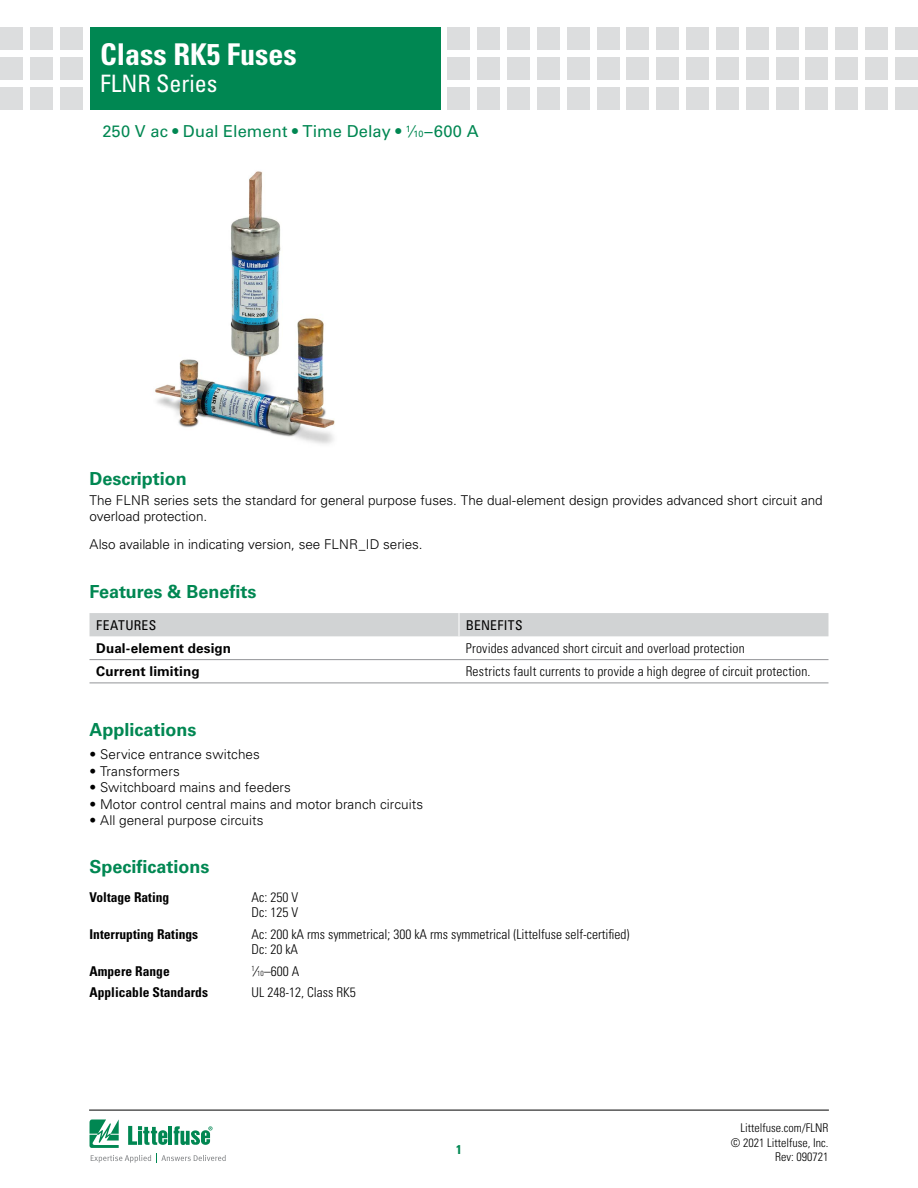
<style>
.page{position:relative;width:918px;height:1188px;background:#fff}
.page>*{position:absolute;margin:0;border:0;box-sizing:border-box;transform-origin:0 0}
.t1{font:700 condensed 30px "Univers LT Std";color:#fff}
.t2{font:condensed 24px "Univers LT Std";color:#fff}
.FACTS_HEAD{font:700 18px "Univers LT Std";color:#008752}
.Green_Subheads{font:700 18px "Univers LT Std";color:#008752}
.PRODUCT_SUBHEAD{font:16.5px "Univers LT Std";letter-spacing:.005em;color:#008752}
.Body_1{font:300 13.5px/16.5px "Univers LT Std";letter-spacing:-.005em;color:#000}
.Body_text_bullets{font:300 13.5px "Univers LT Std";letter-spacing:.005em;color:#000}
.Spec_Value_column{font:300 condensed 13.5px/15px "Univers LT Std";color:#000}
.Benefit_column_text{font:300 condensed 13.5px "Univers LT Std";letter-spacing:.015em;color:#000}
.Spec_Heading_column{font:700 condensed 13.5px "Univers LT Std";color:#000}
.Feature_column_text{font:700 13.5px "Univers LT Std";letter-spacing:.01em;color:#000}
.F___B_header_text{font:condensed 13.5px "Univers LT Std";letter-spacing:.025em;color:#000}
.t3{font:700 condensed 12.75px "Univers LT Std";color:#008752}
.t4{font:300 condensed 12px/14.4px "Univers LT Std";color:#000;text-align:right}
.s1{font-size:9.15px}
.s2{font-size:7.35px}
</style>
<div class="page">
<hr style="left:89px;top:1110px;width:740px;height:1px;background:#000">
<div style="left:90px;top:27px;width:351px;height:82px;background:#008752"></div>
<div style="left:60px;top:27px;width:23px;height:23px;background:#dcddde"></div>
<div style="left:60px;top:57px;width:23px;height:23px;background:#dcddde"></div>
<div style="left:60px;top:87px;width:23px;height:22px;background:#dcddde"></div>
<div style="left:30px;top:27px;width:23px;height:23px;background:#dcddde"></div>
<div style="left:30px;top:57px;width:23px;height:23px;background:#dcddde"></div>
<div style="left:30px;top:87px;width:23px;height:22px;background:#dcddde"></div>
<div style="left:0;top:27px;width:23px;height:23px;background:#dcddde"></div>
<div style="left:0;top:57px;width:23px;height:23px;background:#dcddde"></div>
<div style="left:0;top:87px;width:23px;height:22px;background:#dcddde"></div>
<div style="left:448px;top:27px;width:22px;height:23px;background:#dcddde"></div>
<div style="left:448px;top:57px;width:22px;height:23px;background:#dcddde"></div>
<div style="left:448px;top:87px;width:22px;height:22px;background:#dcddde"></div>
<div style="left:477px;top:27px;width:23px;height:23px;background:#dcddde"></div>
<div style="left:477px;top:57px;width:23px;height:23px;background:#dcddde"></div>
<div style="left:477px;top:87px;width:23px;height:22px;background:#dcddde"></div>
<div style="left:507px;top:27px;width:23px;height:23px;background:#dcddde"></div>
<div style="left:507px;top:57px;width:23px;height:23px;background:#dcddde"></div>
<div style="left:507px;top:87px;width:23px;height:22px;background:#dcddde"></div>
<div style="left:537px;top:27px;width:23px;height:23px;background:#dcddde"></div>
<div style="left:537px;top:57px;width:23px;height:23px;background:#dcddde"></div>
<div style="left:537px;top:87px;width:23px;height:22px;background:#dcddde"></div>
<div style="left:567px;top:27px;width:23px;height:23px;background:#dcddde"></div>
<div style="left:567px;top:57px;width:23px;height:23px;background:#dcddde"></div>
<div style="left:567px;top:87px;width:23px;height:22px;background:#dcddde"></div>
<div style="left:597px;top:27px;width:23px;height:23px;background:#dcddde"></div>
<div style="left:597px;top:57px;width:23px;height:23px;background:#dcddde"></div>
<div style="left:597px;top:87px;width:23px;height:22px;background:#dcddde"></div>
<div style="left:627px;top:27px;width:22px;height:23px;background:#dcddde"></div>
<div style="left:627px;top:57px;width:22px;height:23px;background:#dcddde"></div>
<div style="left:627px;top:87px;width:22px;height:22px;background:#dcddde"></div>
<div style="left:656px;top:27px;width:23px;height:23px;background:#dcddde"></div>
<div style="left:656px;top:57px;width:23px;height:23px;background:#dcddde"></div>
<div style="left:656px;top:87px;width:23px;height:22px;background:#dcddde"></div>
<div style="left:686px;top:27px;width:23px;height:23px;background:#dcddde"></div>
<div style="left:686px;top:57px;width:23px;height:23px;background:#dcddde"></div>
<div style="left:686px;top:87px;width:23px;height:22px;background:#dcddde"></div>
<div style="left:716px;top:27px;width:23px;height:23px;background:#dcddde"></div>
<div style="left:716px;top:57px;width:23px;height:23px;background:#dcddde"></div>
<div style="left:716px;top:87px;width:23px;height:22px;background:#dcddde"></div>
<div style="left:746px;top:27px;width:23px;height:23px;background:#dcddde"></div>
<div style="left:746px;top:57px;width:23px;height:23px;background:#dcddde"></div>
<div style="left:746px;top:87px;width:23px;height:22px;background:#dcddde"></div>
<div style="left:805px;top:27px;width:23px;height:23px;background:#dcddde"></div>
<div style="left:805px;top:57px;width:23px;height:23px;background:#dcddde"></div>
<div style="left:805px;top:87px;width:23px;height:22px;background:#dcddde"></div>
<div style="left:776px;top:27px;width:22px;height:23px;background:#dcddde"></div>
<div style="left:776px;top:57px;width:22px;height:23px;background:#dcddde"></div>
<div style="left:776px;top:87px;width:22px;height:22px;background:#dcddde"></div>
<div style="left:835px;top:27px;width:23px;height:23px;background:#dcddde"></div>
<div style="left:835px;top:57px;width:23px;height:23px;background:#dcddde"></div>
<div style="left:835px;top:87px;width:23px;height:22px;background:#dcddde"></div>
<div style="left:865px;top:27px;width:23px;height:23px;background:#dcddde"></div>
<div style="left:865px;top:57px;width:23px;height:23px;background:#dcddde"></div>
<div style="left:865px;top:87px;width:23px;height:22px;background:#dcddde"></div>
<div style="left:895px;top:27px;width:23px;height:23px;background:#dcddde"></div>
<div style="left:895px;top:57px;width:23px;height:23px;background:#dcddde"></div>
<div style="left:895px;top:87px;width:23px;height:22px;background:#dcddde"></div>
<svg style="left:90px;top:1119px;width:136px;height:44px"></svg>
<img style="left:154px;top:171px;width:181px;height:273px">
<div style="left:90px;top:613px;width:738px;height:23px;background:#d1d3d4"></div>
<hr style="left:90px;top:659px;width:369px;height:1px;background:#939598">
<hr style="left:459px;top:659px;width:369px;height:1px;background:#939598">
<hr style="left:90px;top:683px;width:369px;height:1px;background:#939598">
<hr style="left:459px;top:683px;width:369px;height:1px;background:#939598">
<h1 class="t1" style="left:100px;top:36px;width:198px">Class RK5 Fuses</h1>
<h2 class="t2" style="left:100px;top:68px;width:119px">FLNR Series</h2>
<p class="PRODUCT_SUBHEAD" style="left:103px;top:122px;width:378px">250 V ac • Dual Element • Time Delay • <sup>1</sup>⁄<span class="s1">10</span>–600 A</p>
<p class="Green_Subheads" style="left:90px;top:469px;width:99px">Description</p>
<p class="Body_1" style="left:90px;top:492px;width:735px">The FLNR series sets the standard for general purpose fuses. The dual-element design provides advanced short circuit and overload protection.</p>
<p class="Body_1" style="left:90px;top:536px;width:335px">Also available in indicating version, see FLNR_ID series.</p>
<p class="FACTS_HEAD" style="left:90px;top:581px;width:168px">Features &amp; Benefits</p>
<p class="F___B_header_text" style="left:96px;top:616px;width:61px">FEATURES</p>
<p class="F___B_header_text" style="left:466px;top:616px;width:58px">BENEFITS</p>
<p class="Feature_column_text" style="left:96px;top:640px;width:136px">Dual-element design</p>
<p class="Benefit_column_text" style="left:466px;top:640px;width:280px">Provides advanced short circuit and overload protection</p>
<p class="Feature_column_text" style="left:96px;top:663px;width:105px">Current limiting</p>
<p class="Benefit_column_text" style="left:466px;top:663px;width:346px">Restricts fault currents to provide a high degree of circuit protection.</p>
<p class="FACTS_HEAD" style="left:90px;top:719px;width:109px">Applications</p>
<p class="Body_text_bullets" style="left:90px;top:747px;width:172px">• Service entrance switches</p>
<p class="Body_text_bullets" style="left:90px;top:763px;width:92px">• Transformers</p>
<p class="Body_text_bullets" style="left:90px;top:780px;width:203px">• Switchboard mains and feeders</p>
<p class="Body_text_bullets" style="left:90px;top:796px;width:335px">• Motor control central mains and motor branch circuits</p>
<p class="Body_text_bullets" style="left:90px;top:813px;width:176px">• All general purpose circuits</p>
<p class="FACTS_HEAD" style="left:90px;top:857px;width:122px">Specifications</p>
<p class="Spec_Heading_column" style="left:90px;top:889px;width:81px">Voltage Rating</p>
<p class="Spec_Value_column" style="left:252px;top:890px;width:48px">Ac: 250 V<br>Dc: 125 V</p>
<p class="Spec_Heading_column" style="left:90px;top:926px;width:110px">Interrupting Ratings</p>
<p class="Spec_Value_column" style="left:252px;top:926px;width:379px">Ac: 200 kA rms symmetrical; 300 kA rms symmetrical (Littelfuse self-certified)</p>
<p class="Spec_Value_column" style="left:252px;top:941px;width:48px">Dc: 20 kA</p>
<p class="Spec_Heading_column" style="left:90px;top:962px;width:82px">Ampere Range</p>
<p class="Spec_Value_column" style="left:252px;top:963px;width:49px"><sup>1</sup>⁄<span class="s2">10</span>–600 A</p>
<p class="Spec_Heading_column" style="left:90px;top:984px;width:120px">Applicable Standards</p>
<p class="Spec_Value_column" style="left:252px;top:985px;width:106px">UL 248-12, Class RK5</p>
<p class="t3" style="left:456px;top:1142px;width:7px">1</p>
<p class="t4" style="left:731px;top:1121px;width:99px">Littelfuse.com/FLNR © 2021 Littelfuse, Inc.<br>Rev: 090721</p>
</div>
